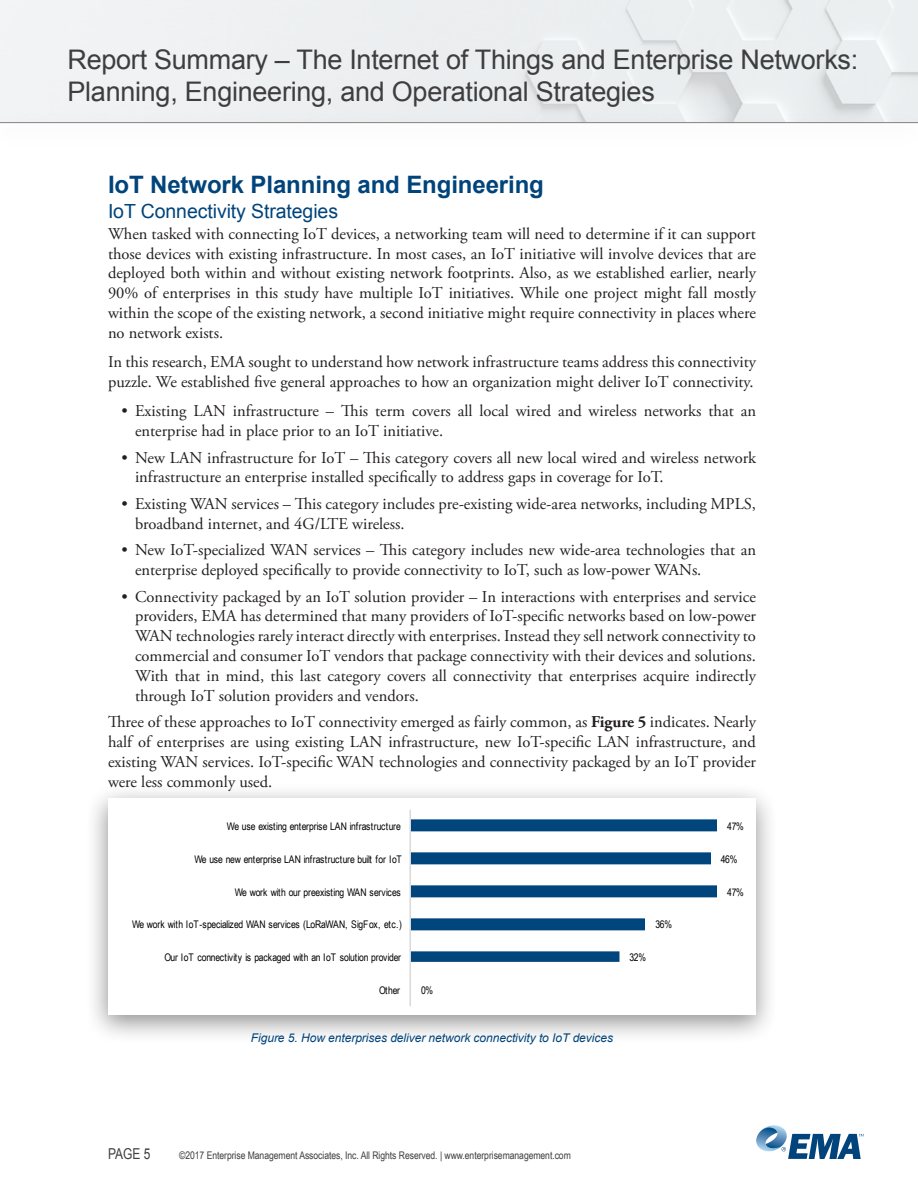
<style>
.page{position:relative;width:918px;height:1188px;background:#fff}
.page>*{position:absolute;margin:0;border:0;box-sizing:border-box;transform-origin:0 0}
.t1{font:27px/32.4px "Arial";letter-spacing:-.01em;color:#3e3e3f}
.Heading_1{font:700 24px "Arial";letter-spacing:-.005em;color:#00447b}
.Heading_2{font:19.5px "Arial";letter-spacing:-.005em;color:#00447b}
.t2{font:16.5px/19.8px "Adobe Garamond Pro";color:#231f20}
.t3{font:15px "Arial";color:#3e3e3f;scale:.8 1}
.Captions{font:italic 12px "Arial";letter-spacing:-.005em;color:#00447b}
.t4{font:10.5px "Arial Narrow";letter-spacing:-.025em;color:#000}
.t5{font:10.5px "Arial Narrow";letter-spacing:-.005em;color:#3e3e3f}
.s1{font-weight:700}
</style>
<div class="page">
<div style="left:0;top:0;width:918px;height:106px;background:#eceff1"></div>
<svg style="left:756px;top:1125px;width:108px;height:34px"></svg>
<div style="left:0;top:106px;width:918px;height:46px;background:#231f20;opacity:.5"></div>
<hr style="left:0;top:122px;width:918px;height:1px;background:#808285">
<div style="left:85px;top:782px;width:694px;height:262px;background:#231f20;opacity:.5"></div>
<div style="left:108px;top:798px;width:648px;height:216px;background:#fff"></div>
<svg style="left:411px;top:819px;width:306px;height:143px"></svg>
<hr style="left:410px;top:810px;width:1px;height:196px;background:#d9d9d9">
<h1 class="t1" style="left:68px;top:43px;width:792px">Report Summary – The Internet of Things and Enterprise Networks:<br>Planning, Engineering, and Operational Strategies</h1>
<p class="Heading_1" style="left:108px;top:169px;width:437px">IoT Network Planning and Engineering</p>
<p class="Heading_2" style="left:108px;top:198px;width:232px">IoT Connectivity Strategies</p>
<p class="t2" style="left:108px;top:224px;width:650px;text-align:justify">When tasked with connecting IoT devices, a networking team will need to determine if it can support those devices with existing infrastructure. In most cases, an IoT initiative will involve devices that are deployed both within and without existing network footprints. Also, as we established earlier, nearly 90% of enterprises in this study have multiple IoT initiatives. While one project might fall mostly within the scope of the existing network, a second initiative might require connectivity in places where no network exists.</p>
<p class="t2" style="left:108px;top:353px;width:650px">In this research, EMA sought to understand how network infrastructure teams address this connectivity puzzle. We established five general approaches to how an organization might deliver IoT connectivity.</p>
<p class="t2" style="left:135px;top:402px;width:623px;text-indent:-14px">• Existing LAN infrastructure – This term covers all local wired and wireless networks that an enterprise had in place prior to an IoT initiative.</p>
<p class="t2" style="left:135px;top:448px;width:623px;text-indent:-14px">• New LAN infrastructure for IoT – This category covers all new local wired and wireless network infrastructure an enterprise installed specifically to address gaps in coverage for IoT.</p>
<p class="t2" style="left:135px;top:494px;width:622px;text-indent:-14px">• Existing WAN services – This category includes pre-existing wide-area networks, including MPLS, broadband internet, and 4G/LTE wireless.</p>
<p class="t2" style="left:135px;top:541px;width:623px;text-indent:-14px">• New IoT-specialized WAN services – This category includes new wide-area technologies that an enterprise deployed specifically to provide connectivity to IoT, such as low-power WANs.</p>
<p class="t2" style="left:135px;top:587px;width:623px;text-align:justify;text-indent:-14px">• Connectivity packaged by an IoT solution provider – In interactions with enterprises and service providers, EMA has determined that many providers of IoT-specific networks based on low-power WAN technologies rarely interact directly with enterprises. Instead they sell network connectivity to commercial and consumer IoT vendors that package connectivity with their devices and solutions.<br>With that in mind, this last category covers all connectivity that enterprises acquire indirectly through IoT solution providers and vendors.</p>
<p class="t2" style="left:108px;top:713px;width:650px;text-align:justify">Three of these approaches to IoT connectivity emerged as fairly common, as <span class="s1">Figure 5</span> indicates. Nearly half of enterprises are using existing LAN infrastructure, new IoT-specific LAN infrastructure, and existing WAN services. IoT-specific WAN technologies and connectivity packaged by an IoT provider were less commonly used.</p>
<p class="t4" style="left:727px;top:819px;width:18px">47%</p>
<p class="t4" style="left:721px;top:852px;width:18px">46%</p>
<p class="t4" style="left:727px;top:884px;width:18px">47%</p>
<p class="t4" style="left:655px;top:917px;width:18px">36%</p>
<p class="t4" style="left:629px;top:950px;width:18px">32%</p>
<p class="t4" style="left:421px;top:983px;width:14px">0%</p>
<p class="t4" style="left:227px;top:819px;width:176px">We use existing enterprise LAN infrastructure</p>
<p class="t4" style="left:194px;top:852px;width:209px">We use new enterprise LAN infrastructure built for IoT</p>
<p class="t4" style="left:235px;top:884px;width:168px">We work with our preexisting WAN services</p>
<p class="t4" style="left:132px;top:917px;width:271px">We work with IoT-specialized WAN services (LoRaWAN, SigFox, etc.)</p>
<p class="t4" style="left:165px;top:950px;width:238px">Our IoT connectivity is packaged with an IoT solution provider</p>
<p class="t4" style="left:379px;top:983px;width:22px">Other</p>
<p class="Captions" style="left:251px;top:1030px;width:364px">Figure 5. How enterprises deliver network connectivity to IoT devices</p>
<p class="t3" style="left:108px;top:1144px;width:55px">PAGE 5</p>
<p class="t5" style="left:179px;top:1147px;width:393px">©2017 Enterprise Management Associates, Inc. All Rights Reserved. | www.enterprisemanagement.com</p>
</div>
